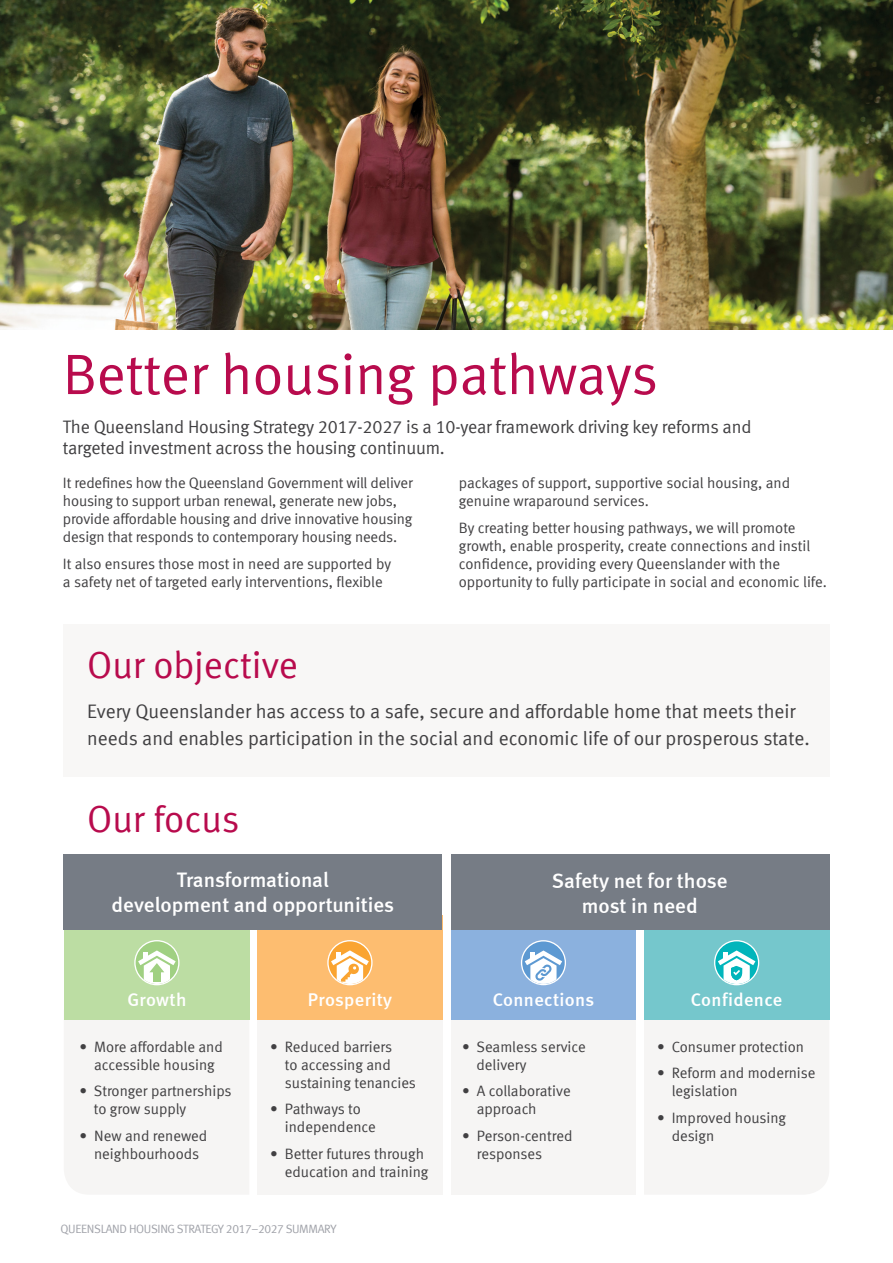
<style>
.page{position:relative;width:893px;height:1263px;background:#fff}
.page>*{position:absolute;margin:0;border:0;box-sizing:border-box;transform-origin:0 0}
.t1{font:57px "Meta Normal LF";letter-spacing:-.005em;color:#b80b4d}
.t2{font:37.5px "Meta Normal LF";color:#b80b4d}
.t3{font:21px/25.2px "Meta Medium LF";color:#fff;text-align:center}
.BODY_copy{font:19.5px/27px "Meta Normal LF";color:#414042}
.t4{font:18.45px "Meta Medium LF";letter-spacing:.02em;color:#fff}
.BODY_copy-2{font:18px/21.6px "Meta Normal LF";letter-spacing:-.01em;color:#414042}
.BODY_copy-3{font:15px/18px "Meta Normal LF";letter-spacing:-.005em;color:#414042}
.Body_2{font:12px "Meta Normal LF";letter-spacing:-.03em;color:#a0a2a9}
</style>
<div class="page">
<hr style="left:892px;top:0;width:1px;height:358px;background:#f3f1ef">
<div style="left:63px;top:624px;width:766px;height:153px;background:#f8f7f6"></div>
<img style="left:0;top:0;width:893px;height:330px">
<div style="left:64px;top:1020px;width:185px;height:174px;background:#f6f5f4"></div>
<div style="left:257px;top:1010px;width:185px;height:185px;background:#f6f5f4"></div>
<div style="left:451px;top:1010px;width:184px;height:185px;background:#f6f5f4"></div>
<div style="left:644px;top:1020px;width:185px;height:174px;background:#f6f5f4"></div>
<div style="left:64px;top:915px;width:185px;height:105px;background:#bcdda3"></div>
<div style="left:257px;top:915px;width:185px;height:105px;background:#fdbd70"></div>
<div style="left:451px;top:915px;width:184px;height:105px;background:#8bb1de"></div>
<div style="left:644px;top:915px;width:185px;height:105px;background:#75c7cc"></div>
<div style="left:451px;top:854px;width:378px;height:75px;background:#767c85"></div>
<div style="left:64px;top:854px;width:378px;height:75px;background:#767c85"></div>
<svg style="left:135px;top:941px;width:44px;height:44px"></svg>
<svg style="left:138px;top:950px;width:38px;height:34px"></svg>
<div style="left:153px;top:972px;width:8px;height:9px;background:#a0d082"></div>
<div style="left:134px;top:940px;width:46px;height:45px;border:1px solid #fff;border-radius:50%"></div>
<svg style="left:328px;top:941px;width:44px;height:44px"></svg>
<div style="left:327px;top:940px;width:46px;height:45px;border:1px solid #fff;border-radius:50%"></div>
<svg style="left:331px;top:950px;width:38px;height:34px"></svg>
<div style="left:522px;top:941px;width:43px;height:43px;background:#5d99d2;border-radius:50%"></div>
<div style="left:521px;top:940px;width:45px;height:45px;border:1px solid #fff;border-radius:50%"></div>
<svg style="left:525px;top:950px;width:37px;height:34px"></svg>
<svg style="left:715px;top:941px;width:44px;height:44px"></svg>
<div style="left:714px;top:940px;width:45px;height:45px;border:1px solid #fff;border-radius:50%"></div>
<svg style="left:718px;top:950px;width:37px;height:34px"></svg>
<p class="t1" style="left:63px;top:341px;width:597px">Better housing pathways</p>
<p class="BODY_copy-2" style="left:63px;top:415px;width:690px">The Queensland Housing Strategy 2017-2027 is a 10-year framework driving key reforms and targeted investment across the housing continuum.</p>
<p class="BODY_copy-3" style="left:63px;top:474px;width:351px">It redefines how the Queensland Government will deliver housing to support urban renewal, generate new jobs, provide affordable housing and drive innovative housing design that responds to contemporary housing needs.</p>
<p class="BODY_copy-3" style="left:63px;top:554px;width:330px">It also ensures those most in need are supported by a safety net of targeted early interventions, flexible</p>
<p class="t2" style="left:87px;top:643px;width:212px">Our objective</p>
<p class="BODY_copy-3" style="left:459px;top:474px;width:333px">packages of support, supportive social housing, and genuine wraparound services.</p>
<p class="BODY_copy-3" style="left:459px;top:518px;width:370px">By creating better housing pathways, we will promote growth, enable prosperity, create connections and instil confidence, providing every Queenslander with the opportunity to fully participate in social and economic life.</p>
<p class="BODY_copy" style="left:87px;top:697px;width:724px">Every Queenslander has access to a safe, secure and affordable home that meets their needs and enables participation in the social and economic life of our prosperous state.</p>
<p class="t2" style="left:87px;top:797px;width:154px">Our focus</p>
<h1 class="t3" style="left:112px;top:867px;width:284px">Transformational<br>development and opportunities</h1>
<h1 class="t3" style="left:552px;top:868px;width:177px">Safety net for those most in need</h1>
<p class="t4" style="left:127px;top:988px;width:61px">Growth</p>
<p class="t4" style="left:493px;top:988px;width:103px">Connections</p>
<p class="t4" style="left:691px;top:988px;width:93px">Confidence</p>
<p class="t4" style="left:308px;top:988px;width:86px">Prosperity</p>
<h4 class="BODY_copy-3" style="left:80px;top:1037px;width:145px;text-align:center">• More affordable and accessible housing</h4>
<h4 class="BODY_copy-3" style="left:94px;top:1082px;width:139px;text-indent:-14px">• Stronger partnerships to grow supply</h4>
<h4 class="BODY_copy-3" style="left:80px;top:1126px;width:129px;text-align:center">• New and renewed neighbourhoods</h4>
<h4 class="BODY_copy-3" style="left:285px;top:1037px;width:133px;text-indent:-15px">• Reduced barriers<br>to accessing and sustaining tenancies</h4>
<h4 class="BODY_copy-3" style="left:285px;top:1100px;width:92px;text-indent:-15px">• Pathways to independence</h4>
<h4 class="BODY_copy-3" style="left:270px;top:1144px;width:160px;text-align:right">• Better futures through education and training</h4>
<p class="Body_2" style="left:61px;top:1222px;width:277px">QUEENSLAND HOUSING STRATEGY 2017–2027 SUMMARY</p>
<h4 class="BODY_copy-3" style="left:476px;top:1037px;width:111px;text-indent:-14px">• Seamless service delivery</h4>
<h4 class="BODY_copy-3" style="left:477px;top:1082px;width:95px;text-indent:-15px">• A collaborative approach</h4>
<h4 class="BODY_copy-3" style="left:477px;top:1126px;width:97px;text-indent:-15px">• Person-centred responses</h4>
<h4 class="BODY_copy-3" style="left:657px;top:1037px;width:148px">• Consumer protection</h4>
<h4 class="BODY_copy-3" style="left:672px;top:1064px;width:145px;text-indent:-15px">• Reform and modernise legislation</h4>
<h4 class="BODY_copy-3" style="left:672px;top:1108px;width:116px;text-indent:-15px">• Improved housing design</h4>
</div>
